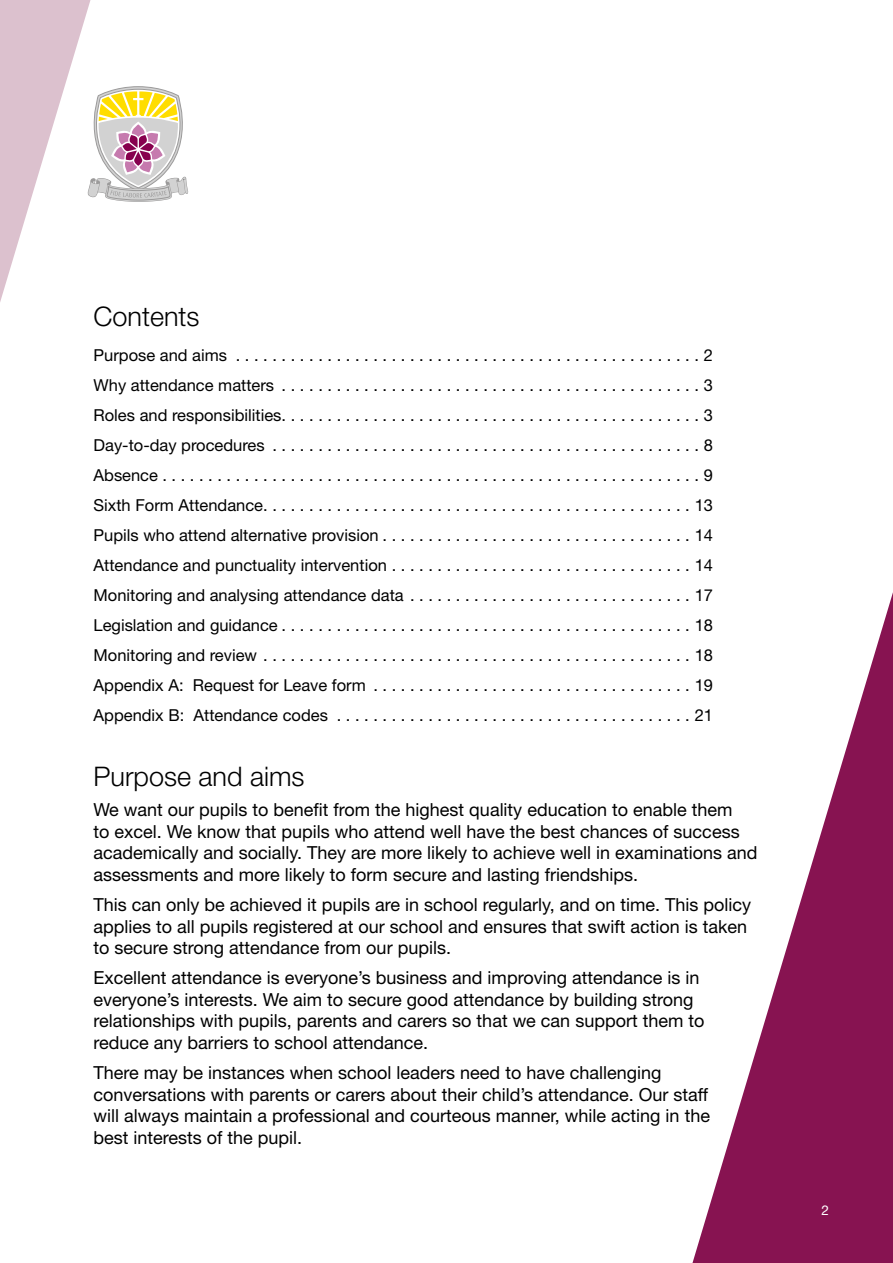
<style>
.page{position:relative;width:893px;height:1263px;background:#fff}
.page>*{position:absolute;margin:0;border:0;box-sizing:border-box;transform-origin:0 0}
.t1{font:300 27px "Helvetica Neue LT Std";color:#000}
.t2{font:18px/21.6px "Helvetica Neue LT Std";color:#000}
.t3{font:16.5px/30px "Helvetica Neue LT Std";color:#000;text-align:justify}
.t4{font:13.5px "Helvetica Neue LT Std";color:#fff}
</style>
<div class="page">
<svg style="left:692px;top:592px;width:201px;height:671px"></svg>
<svg style="left:0;top:0;width:189px;height:302px"></svg>
<h1 class="t1" style="left:94px;top:300px;width:108px">Contents</h1>
<p class="t3" style="left:94px;top:340px;width:621px">Purpose and aims . . . . . . . . . . . . . . . . . . . . . . . . . . . . . . . . . . . . . . . . . . . . . . . . . . . 2<br>Why attendance matters . . . . . . . . . . . . . . . . . . . . . . . . . . . . . . . . . . . . . . . . . . . . . . 3<br>Roles and responsibilities . . . . . . . . . . . . . . . . . . . . . . . . . . . . . . . . . . . . . . . . . . . . . . 3<br>Day-to-day procedures . . . . . . . . . . . . . . . . . . . . . . . . . . . . . . . . . . . . . . . . . . . . . . . 8<br>Absence . . . . . . . . . . . . . . . . . . . . . . . . . . . . . . . . . . . . . . . . . . . . . . . . . . . . . . . . . . . 9<br>Sixth Form Attendance . . . . . . . . . . . . . . . . . . . . . . . . . . . . . . . . . . . . . . . . . . . . . . . 13<br>Pupils who attend alternative provision . . . . . . . . . . . . . . . . . . . . . . . . . . . . . . . . . . 14<br>Attendance and punctuality intervention . . . . . . . . . . . . . . . . . . . . . . . . . . . . . . . . . 14<br>Monitoring and analysing attendance data . . . . . . . . . . . . . . . . . . . . . . . . . . . . . . . 17<br>Legislation and guidance . . . . . . . . . . . . . . . . . . . . . . . . . . . . . . . . . . . . . . . . . . . . . 18<br>Monitoring and review . . . . . . . . . . . . . . . . . . . . . . . . . . . . . . . . . . . . . . . . . . . . . . . 18<br>Appendix A: Request for Leave form . . . . . . . . . . . . . . . . . . . . . . . . . . . . . . . . . . . 19<br>Appendix B: Attendance codes . . . . . . . . . . . . . . . . . . . . . . . . . . . . . . . . . . . . . . . 21</p>
<h1 class="t1" style="left:94px;top:760px;width:213px">Purpose and aims</h1>
<p class="t2" style="left:94px;top:799px;width:665px">We want our pupils to benefit from the highest quality education to enable them<br>to excel. We know that pupils who attend well have the best chances of success academically and socially. They are more likely to achieve well in examinations and assessments and more likely to form secure and lasting friendships.</p>
<p class="t2" style="left:94px;top:893px;width:659px">This can only be achieved it pupils are in school regularly, and on time. This policy applies to all pupils registered at our school and ensures that swift action is taken to secure strong attendance from our pupils.</p>
<p class="t2" style="left:94px;top:967px;width:612px">Excellent attendance is everyone’s business and improving attendance is in everyone’s interests. We aim to secure good attendance by building strong relationships with pupils, parents and carers so that we can support them to reduce any barriers to school attendance.</p>
<p class="t2" style="left:94px;top:1061px;width:618px">There may be instances when school leaders need to have challenging conversations with parents or carers about their child’s attendance. Our staff will always maintain a professional and courteous manner, while acting in the best interests of the pupil.</p>
<p class="t4" style="left:821px;top:1202px;width:9px">2</p>
</div>
